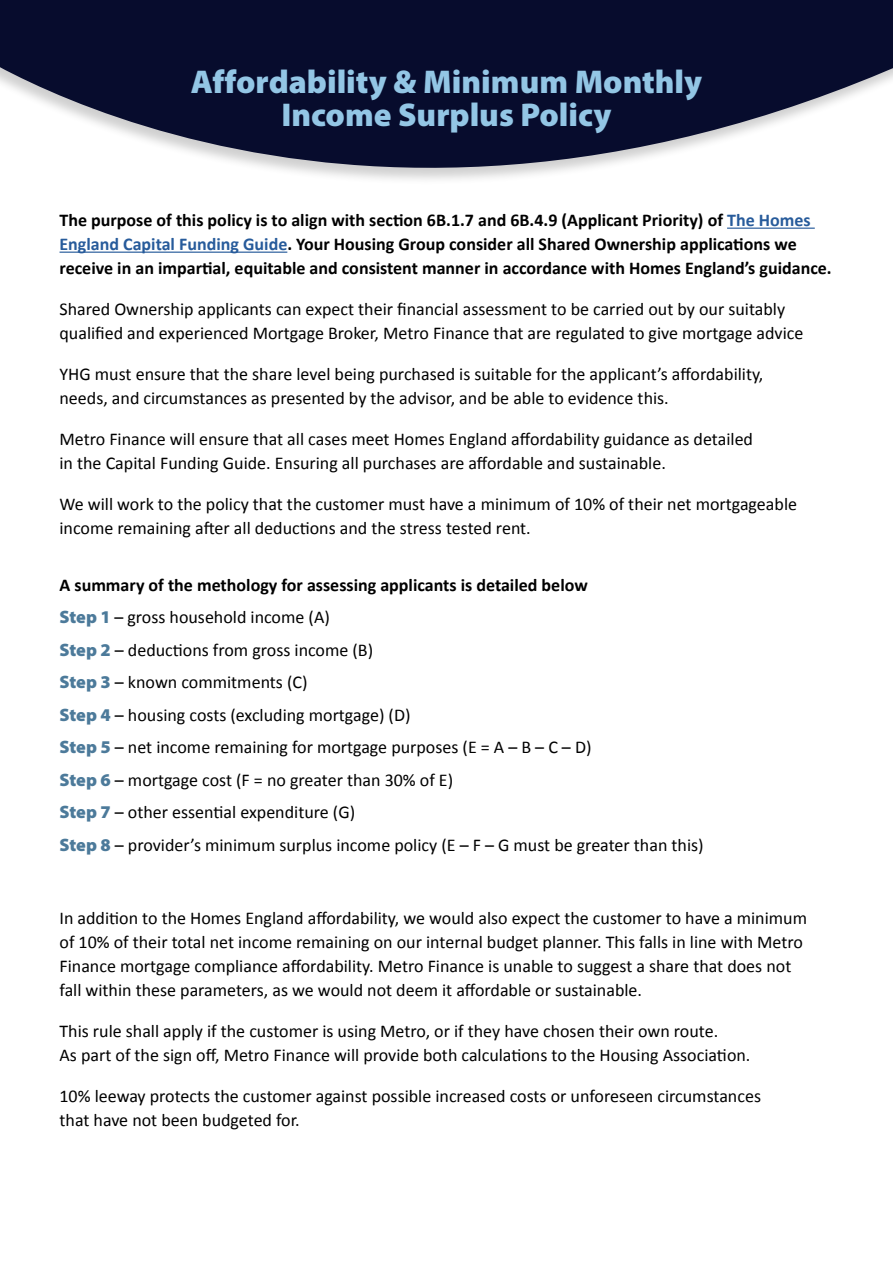
<style>
.page{position:relative;width:893px;height:1263px;background:#fff}
.page>*{position:absolute;margin:0;border:0;box-sizing:border-box;transform-origin:0 0}
.t1{font:900 33px/33px "Myriad Pro";color:#93c6e5;text-align:center}
.t2{font:18px/24px "Calibri";color:#000}
.t3{font:700 18px/24px "Calibri";color:#000}
.s1{color:#275b9b}
.s2{font-weight:700}
.s3{font-family:"Myriad Pro";font-weight:900;color:#4c7a9a}
</style>
<div class="page">
<svg style="left:0;top:0;width:893px;height:180px;fill:#070c2d"></svg>
<hr style="left:727px;top:228px;width:88px;height:1px;background:#275b9b">
<hr style="left:60px;top:252px;width:227px;height:1px;background:#275b9b">
<h1 class="t1" style="left:191px;top:64px;width:513px">Affordability &amp; Minimum Monthly<br>Income Surplus Policy</h1>
<p class="t3" style="left:60px;top:208px;width:774px">The purpose of this policy is to align with section 6B.1.7 and 6B.4.9 (Applicant Priority) of <span class="s1">The Homes<br>England Capital Funding Guide</span>. Your Housing Group consider all Shared Ownership applications we receive in an impartial, equitable and consistent manner in accordance with Homes England’s guidance.</p>
<p class="t2" style="left:60px;top:297px;width:745px">Shared Ownership applicants can expect their financial assessment to be carried out by our suitably qualified and experienced Mortgage Broker, Metro Finance that are regulated to give mortgage advice</p>
<p class="t2" style="left:60px;top:362px;width:705px">YHG must ensure that the share level being purchased is suitable for the applicant’s affordability, needs, and circumstances as presented by the advisor, and be able to evidence this.</p>
<p class="t2" style="left:60px;top:427px;width:695px">Metro Finance will ensure that all cases meet Homes England affordability guidance as detailed in the Capital Funding Guide. Ensuring all purchases are affordable and sustainable.</p>
<p class="t2" style="left:60px;top:492px;width:739px">We will work to the policy that the customer must have a minimum of 10% of their net mortgageable income remaining after all deductions and the stress tested rent.</p>
<p class="t2" style="left:60px;top:568px;width:646px;line-height:32.5px"><span class="s2">A summary of the methology for assessing applicants is detailed below<br></span><span class="s3">Step 1</span> – gross household income (A)<br><span class="s3">Step 2</span> – deductions from gross income (B)<br><span class="s3">Step 3</span> – known commitments (C)<br><span class="s3">Step 4</span> – housing costs (excluding mortgage) (D)<br><span class="s3">Step 5</span> – net income remaining for mortgage purposes (E = A – B – C – D)<br><span class="s3">Step 6</span> – mortgage cost (F = no greater than 30% of E)<br><span class="s3">Step 7</span> – other essential expenditure (G)<br><span class="s3">Step 8</span> – provider’s minimum surplus income policy (E – F – G must be greater than this)</p>
<p class="t2" style="left:60px;top:906px;width:749px">In addition to the Homes England affordability, we would also expect the customer to have a minimum of 10% of their total net income remaining on our internal budget planner. This falls in line with Metro Finance mortgage compliance affordability. Metro Finance is unable to suggest a share that does not fall within these parameters, as we would not deem it affordable or sustainable.</p>
<p class="t2" style="left:60px;top:1019px;width:692px">This rule shall apply if the customer is using Metro, or if they have chosen their own route.<br>As part of the sign off, Metro Finance will provide both calculations to the Housing Association.</p>
<p class="t2" style="left:60px;top:1084px;width:703px">10% leeway protects the customer against possible increased costs or unforeseen circumstances that have not been budgeted for.</p>
</div>
